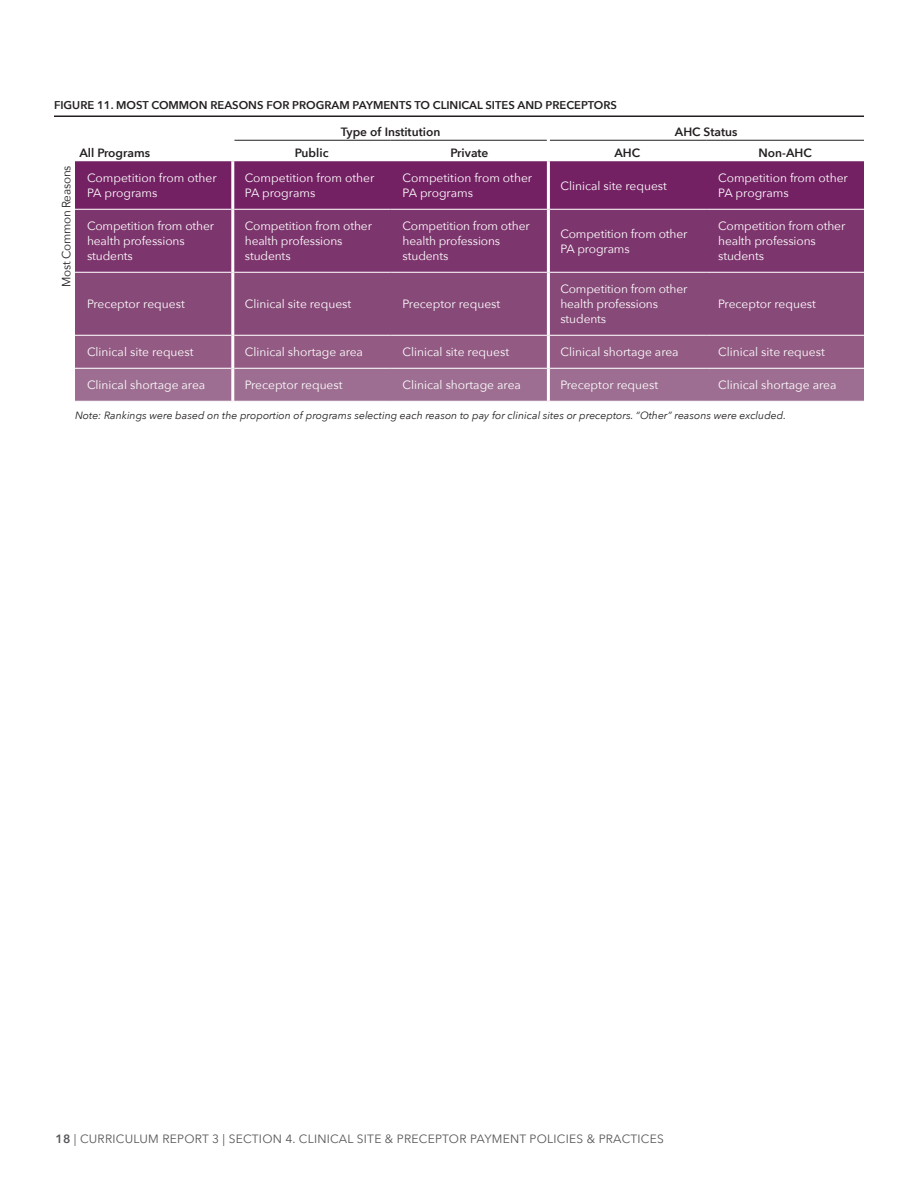
<style>
.page{position:relative;width:918px;height:1188px;background:#fff}
.page>*{position:absolute;margin:0;border:0;box-sizing:border-box;transform-origin:0 0}
.t1{font:12px/15px "Avenir Next";letter-spacing:-.01em;color:#fff}
.t2{font:12px "Avenir Next";letter-spacing:.02em;color:#555659}
.t3{font:600 12px "Avenir Next";color:#231f20}
.t4{font:12px "Avenir Next";letter-spacing:-.02em;color:#231f20}
.t5{font:600 11.25px "Avenir Next";color:#231f20}
.t6{font:italic 10.5px "Avenir Next";color:#231f20}
.s1{font-weight:600}
</style>
<div class="page">
<hr style="left:54px;top:116px;width:810px;height:1px;background:#231f20">
<div style="left:75px;top:161px;width:789px;height:48px;background:#742164"></div>
<div style="left:75px;top:210px;width:789px;height:62px;background:#7d356d"></div>
<div style="left:75px;top:273px;width:789px;height:62px;background:#874978"></div>
<svg style="left:75px;top:336px;width:789px;height:65px;background:#98658b"></svg>
<hr style="left:75px;top:368px;width:156px;height:1px;background:#fff">
<hr style="left:234px;top:368px;width:157px;height:1px;background:#fff">
<hr style="left:391px;top:368px;width:156px;height:1px;background:#fff">
<hr style="left:550px;top:368px;width:156px;height:1px;background:#fff">
<hr style="left:706px;top:368px;width:158px;height:1px;background:#fff">
<hr style="left:234px;top:140px;width:157px;height:1px;background:#231f20">
<hr style="left:391px;top:140px;width:156px;height:1px;background:#231f20">
<hr style="left:550px;top:140px;width:156px;height:1px;background:#231f20">
<hr style="left:706px;top:140px;width:158px;height:1px;background:#231f20">
<hr style="left:231px;top:161px;width:3px;height:48px;background:#fff">
<hr style="left:547px;top:161px;width:3px;height:48px;background:#fff">
<hr style="left:231px;top:209px;width:3px;height:63px;background:#fff">
<hr style="left:547px;top:209px;width:3px;height:63px;background:#fff">
<hr style="left:231px;top:272px;width:3px;height:63px;background:#fff">
<hr style="left:547px;top:272px;width:3px;height:63px;background:#fff">
<hr style="left:231px;top:335px;width:3px;height:33px;background:#fff">
<hr style="left:547px;top:335px;width:3px;height:33px;background:#fff">
<hr style="left:231px;top:368px;width:3px;height:33px;background:#fff">
<hr style="left:547px;top:368px;width:3px;height:33px;background:#fff">
<p class="t5" style="left:54px;top:95px;width:564px">FIGURE 11. MOST COMMON REASONS FOR PROGRAM PAYMENTS TO CLINICAL SITES AND PRECEPTORS</p>
<p class="t3" style="left:341px;top:121px;width:101px">Type of Institution</p>
<p class="t3" style="left:675px;top:121px;width:64px">AHC Status</p>
<p class="t3" style="left:79px;top:142px;width:72px">All Programs</p>
<p class="t3" style="left:295px;top:142px;width:35px">Public</p>
<p class="t3" style="left:451px;top:142px;width:39px">Private</p>
<p class="t3" style="left:614px;top:142px;width:27px">AHC</p>
<p class="t3" style="left:758px;top:142px;width:55px">Non-AHC</p>
<p class="t4" style="left:56px;top:287px;width:123px;rotate:-90deg">Most Common Reasons</p>
<p class="t1" style="left:87px;top:170px;width:131px">Competition from other<br>PA programs</p>
<p class="t1" style="left:245px;top:170px;width:131px">Competition from other<br>PA programs</p>
<p class="t1" style="left:403px;top:170px;width:131px">Competition from other<br>PA programs</p>
<p class="t1" style="left:560px;top:178px;width:108px">Clinical site request</p>
<p class="t1" style="left:718px;top:170px;width:131px">Competition from other<br>PA programs</p>
<p class="t1" style="left:87px;top:218px;width:129px">Competition from other health professions students</p>
<p class="t1" style="left:245px;top:218px;width:129px">Competition from other health professions students</p>
<p class="t1" style="left:403px;top:218px;width:129px">Competition from other health professions students</p>
<p class="t1" style="left:560px;top:226px;width:129px">Competition from other<br>PA programs</p>
<p class="t1" style="left:718px;top:218px;width:129px">Competition from other health professions students</p>
<p class="t1" style="left:87px;top:296px;width:99px">Preceptor request</p>
<p class="t1" style="left:245px;top:296px;width:108px">Clinical site request</p>
<p class="t1" style="left:403px;top:296px;width:99px">Preceptor request</p>
<p class="t1" style="left:560px;top:281px;width:129px">Competition from other health professions students</p>
<p class="t1" style="left:718px;top:296px;width:99px">Preceptor request</p>
<p class="t1" style="left:87px;top:344px;width:108px">Clinical site request</p>
<p class="t1" style="left:245px;top:344px;width:120px">Clinical shortage area</p>
<p class="t1" style="left:403px;top:344px;width:108px">Clinical site request</p>
<p class="t1" style="left:560px;top:344px;width:120px">Clinical shortage area</p>
<p class="t1" style="left:718px;top:344px;width:108px">Clinical site request</p>
<p class="t1" style="left:87px;top:377px;width:120px">Clinical shortage area</p>
<p class="t1" style="left:245px;top:377px;width:99px">Preceptor request</p>
<p class="t1" style="left:403px;top:377px;width:120px">Clinical shortage area</p>
<p class="t1" style="left:560px;top:377px;width:99px">Preceptor request</p>
<p class="t1" style="left:718px;top:377px;width:120px">Clinical shortage area</p>
<p class="t6" style="left:75px;top:407px;width:713px">Note: Rankings were based on the proportion of programs selecting each reason to pay for clinical sites or preceptors. “Other” reasons were excluded.</p>
<p class="t2" style="left:56px;top:1128px;width:189px"><span class="s1">18</span> | CURRICULUM REPORT 3 | Sectio</p>
<p class="t2" style="left:273px;top:1128px;width:62px">n 4. Cli nical</p>
<p class="t2" style="left:357px;top:1128px;width:7px">site</p>
<p class="t2" style="left:385px;top:1128px;width:21px">&amp; preceptor</p>
<p class="t2" style="left:470px;top:1128px;width:68px">payme ntpolicies</p>
<p class="t2" style="left:587px;top:1128px;width:20px">&amp; practices</p>
</div>
